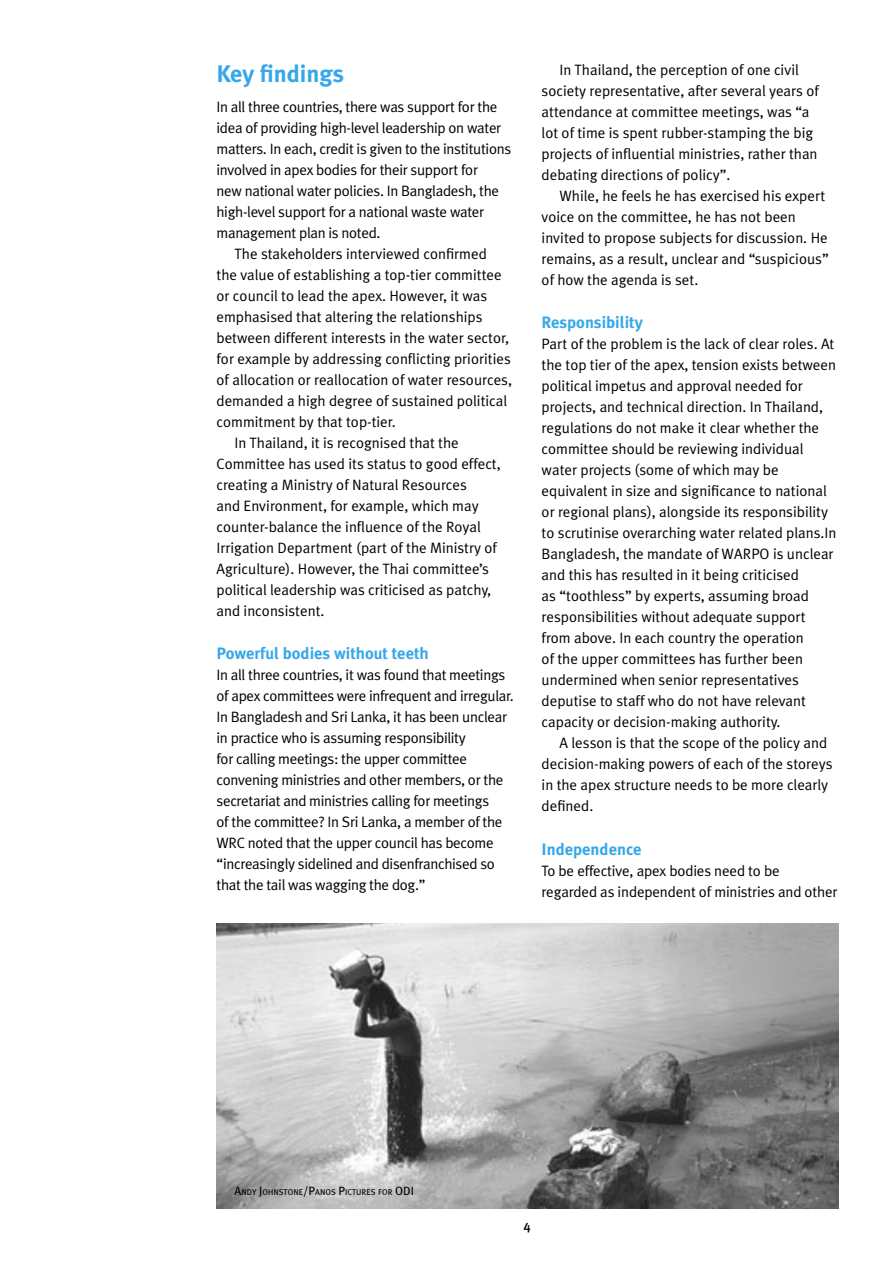
<style>
.page{position:relative;width:893px;height:1263px;background:#fff}
.page>*{position:absolute;margin:0;border:0;box-sizing:border-box;transform-origin:0 0}
.b{font:700 24px "Meta Plus";color:#36a7e9}
.c{font:700 16.5px "Meta Plus";color:#36a7e9}
.ft{font:15px/21px "Meta Plus Normal";letter-spacing:-.01em;color:#000}
.t{font:15px/21px "Meta Plus Normal";color:#000}
.t1{font:500 13.5px "Meta Plus";color:#000}
.cr{font:8.4px "Meta Plus Book Caps";color:#000}
.s1{font-size:12px}
</style>
<div class="page">
<img style="left:217px;top:924px;width:622px;height:285px">
<p class="b" style="left:217px;top:59px;width:129px">Key findings</p>
<p class="ft" style="left:217px;top:96px;width:296px">In all three countries, there was support for the idea of providing high-level leadership on water matters. In each, credit is given to the institutions involved in apex bodies for their support for<br>new national water policies. In Bangladesh, the high-level support for a national waste water management plan is noted.</p>
<p class="t" style="left:217px;top:243px;width:297px;text-indent:18px">The stakeholders interviewed confirmed<br>the value of establishing a top-tier committee or council to lead the apex. However, it was emphasised that altering the relationships between different interests in the water sector, for example by addressing conflicting priorities of allocation or reallocation of water resources, demanded a high degree of sustained political commitment by that top-tier.</p>
<p class="t" style="left:217px;top:432px;width:286px;text-indent:18px">In Thailand, it is recognised that the Committee has used its status to good effect, creating a Ministry of Natural Resources<br>and Environment, for example, which may counter-balance the influence of the Royal Irrigation Department (part of the Ministry of Agriculture). However, the Thai committee’s political leadership was criticised as patchy, and inconsistent.</p>
<p class="c" style="left:217px;top:644px;width:214px">Powerful bodies without teeth</p>
<p class="ft" style="left:217px;top:664px;width:299px">In all three countries, it was found that meetings of apex committees were infrequent and irregular.<br>In Bangladesh and Sri Lanka, it has been unclear in practice who is assuming responsibility<br>for calling meetings: the upper committee convening ministries and other members, or the secretariat and ministries calling for meetings<br>of the committee? In Sri Lanka, a member of the WRC noted that the upper council has become “increasingly sidelined and disenfranchised so that the tail was wagging the dog.”</p>
<p class="t" style="left:542px;top:59px;width:279px;text-indent:18px">In Thailand, the perception of one civil society representative, after several years of attendance at committee meetings, was “a lot of time is spent rubber-stamping the big projects of influential ministries, rather than debating directions of policy”.</p>
<p class="t" style="left:542px;top:185px;width:289px;text-indent:18px">While, he feels he has exercised his expert voice on the committee, he has not been invited to propose subjects for discussion. He remains, as a result, unclear and “suspicious” of how the agenda is set.</p>
<p class="c" style="left:542px;top:313px;width:103px">Responsibility</p>
<p class="ft" style="left:542px;top:334px;width:296px">Part of the problem is the lack of clear roles. At the top tier of the apex, tension exists between political impetus and approval needed for projects, and technical direction. In Thailand, regulations do not make it clear whether the committee should be reviewing individual water projects (some of which may be equivalent in size and significance to national or regional plans), alongside its responsibility to scrutinise overarching water related plans.In Bangladesh, the mandate of WARPO is unclear and this has resulted in it being criticised<br>as “toothless” by experts, assuming broad responsibilities without adequate support from above. In each country the operation<br>of the upper committees has further been undermined when senior representatives deputise to staff who do not have relevant capacity or decision-making authority.</p>
<p class="t" style="left:542px;top:733px;width:292px;text-indent:18px">A lesson is that the scope of the policy and decision-making powers of each of the storeys in the apex structure needs to be more clearly defined.</p>
<p class="c" style="left:542px;top:840px;width:102px">Independence</p>
<p class="ft" style="left:542px;top:860px;width:297px">To be effective, apex bodies need to be regarded as independent of ministries and other</p>
<p class="cr" style="left:235px;top:1188px;width:181px"><span class="s1">A</span>NDY <span class="s1">J</span>OHNSTONE<span class="s1">/P</span>ANOS <span class="s1">P</span>ICTURES FOR <span class="s1">ODI</span></p>
<p class="t1" style="left:523px;top:1217px;width:9px">4</p>
</div>
